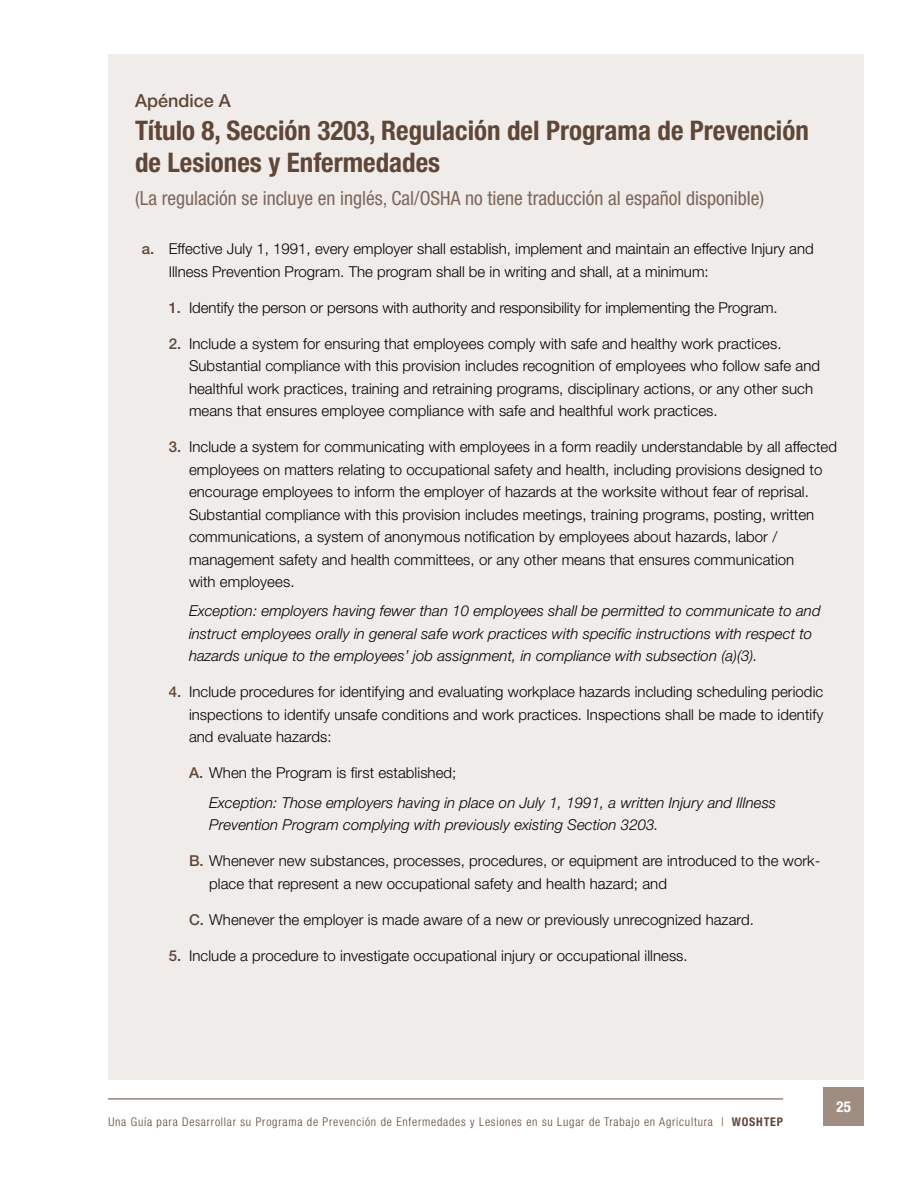
<style>
.page{position:relative;width:918px;height:1188px;background:#fff}
.page>*{position:absolute;margin:0;border:0;box-sizing:border-box;transform-origin:0 0}
.t1{font:700 condensed 27px/32.4px "Helvetica Neue LT Std";color:#604637}
.t2{font:condensed 19.5px "Helvetica Neue LT Std";color:#7d6658}
.t3{font:500 18px "Helvetica Neue LT Std";color:#604637}
.t4{font:300 15px/22.5px "Helvetica Neue LT Std";letter-spacing:.005em;color:#000}
.t5{font:italic 300 15px/22.5px "Helvetica Neue LT Std";letter-spacing:.005em;color:#000}
.t6{font:700 condensed 15px "Helvetica Neue LT Std";color:#fff}
.t7{font:300 condensed 12px "Helvetica Neue LT Std";letter-spacing:.065em;color:#604637}
.s1{font-weight:500;color:#604637}
.s2{font-weight:500;font-style:normal;color:#604637}
.s3{font-style:normal}
.s4{font-weight:700}
</style>
<div class="page">
<div style="left:824px;top:1087px;width:40px;height:39px;background:#a08d82"></div>
<hr style="left:108px;top:1099px;width:675px;height:1px;background:#604637">
<div style="left:108px;top:54px;width:756px;height:1026px;background:#efece9"></div>
<h2 class="t3" style="left:135px;top:90px;width:97px">Apéndice A</h2>
<h2 class="t1" style="left:135px;top:114px;width:675px">Título 8, Sección 3203, Regulación del Programa de Prevención de Lesiones y Enfermedades</h2>
<p class="t2" style="left:135px;top:186px;width:631px">(La regulación se incluye en inglés, Cal/OSHA no tiene traducción al español disponible)</p>
<p class="t4" style="left:169px;top:237px;width:646px;text-indent:-27px"><span class="s1">a.</span> Effective July 1, 1991, every employer shall establish, implement and maintain an effective Injury and<br>Illness Prevention Program. The program shall be in writing and shall, at a minimum:</p>
<p class="t4" style="left:169px;top:296px;width:610px"><span class="s1">1.</span> Identify the person or persons with authority and responsibility for implementing the Program.</p>
<p class="t4" style="left:189px;top:332px;width:633px;text-indent:-20px"><span class="s1">2.</span> Include a system for ensuring that employees comply with safe and healthy work practices.<br>Substantial compliance with this provision includes recognition of employees who follow safe and healthful work practices, training and retraining programs, disciplinary actions, or any other such means that ensures employee compliance with safe and healthful work practices.</p>
<p class="t4" style="left:189px;top:435px;width:650px;text-indent:-20px"><span class="s1">3.</span> Include a system for communicating with employees in a form readily understandable by all affected employees on matters relating to occupational safety and health, including provisions designed to encourage employees to inform the employer of hazards at the worksite without fear of reprisal.<br>Substantial compliance with this provision includes meetings, training programs, posting, written communications, a system of anonymous notification by employees about hazards, labor / management safety and health committees, or any other means that ensures communication<br>with employees.</p>
<p class="t5" style="left:189px;top:600px;width:633px">Exception: employers having fewer than 10 employees shall be permitted to communicate to and instruct employees orally in general safe work practices with specific instructions with respect to hazards unique to the employees’ job assignment, in compliance with subsection (a)(3).</p>
<p class="t4" style="left:189px;top:680px;width:636px;text-align:justify;text-indent:-20px"><span class="s1">4.</span> Include procedures for identifying and evaluating workplace hazards including scheduling periodic inspections to identify unsafe conditions and work practices. Inspections shall be made to identify and evaluate hazards:</p>
<p class="t5" style="left:209px;top:758px;width:568px;line-height:29.2px;text-indent:-20px"><span class="s2">A.</span> <span class="s3">When the Program is first established;<br></span>Exception: Those employers having in place on July 1, 1991, a written Injury and Illness</p>
<p class="t5" style="left:209px;top:813px;width:451px">Prevention Program complying with previously existing Section 3203.</p>
<p class="t4" style="left:209px;top:849px;width:613px;text-indent:-20px"><span class="s1">B.</span> Whenever new substances, processes, procedures, or equipment are introduced to the work&shy;place that represent a new occupational safety and health hazard; and</p>
<p class="t4" style="left:189px;top:908px;width:566px"><span class="s1">C.</span> Whenever the employer is made aware of a new or previously unrecognized hazard.</p>
<p class="t4" style="left:169px;top:944px;width:521px"><span class="s1">5.</span> Include a procedure to investigate occupational injury or occupational illness.</p>
<p class="t7" style="left:108px;top:1115px;width:676px">Una Guía para Desarrollar su Programa de Prevención de Enfermedades y Lesiones en su Lugar de Trabajo en Agricultura | <span class="s4">WOSHTEP</span></p>
<p class="t6" style="left:837px;top:1097px;width:16px">25</p>
</div>
